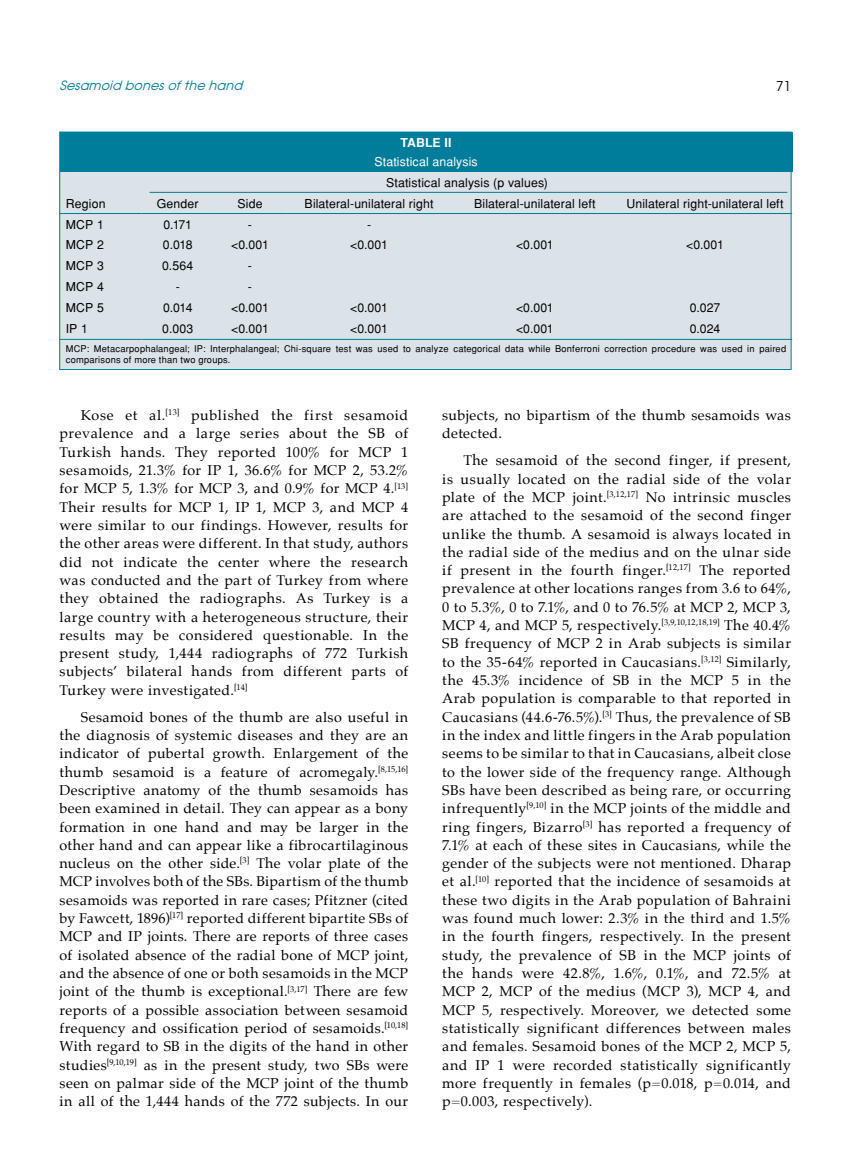
<style>
.page{position:relative;width:859px;height:1170px;background:#fff}
.page>*{position:absolute;margin:0;border:0;box-sizing:border-box;transform-origin:0 0}
.t1{font:14.25px/18.3px "Palatino";letter-spacing:.03em;color:#000;text-align:justify}
.t2{font:13.5px "Avant Garde Tr";color:#000}
.t3{font:italic 12.75px "Avant Garde Tr";color:#007d9a}
.t4{font:12.3px "Helvetica Normal Tr";letter-spacing:.01em;color:#000}
.t5{font:12.3px "Helvetica Normal Tr";letter-spacing:.015em;color:#fff}
.t6{font:700 12.3px "Helvetica Tr";letter-spacing:.015em;color:#fff}
.t7{font:9.3px/11.1px "Helvetica Normal Tr";letter-spacing:.02em;color:#000}
</style>
<div class="page">
<div style="left:60px;top:132px;width:731px;height:237px;background:#dbe2e8"></div>
<div style="left:60px;top:132px;width:732px;height:39px;background:#007d9a"></div>
<hr style="left:60px;top:213px;width:82px;height:1px;background:#007d9a">
<hr style="left:142px;top:213px;width:72px;height:1px;background:#007d9a">
<hr style="left:214px;top:213px;width:72px;height:1px;background:#007d9a">
<hr style="left:286px;top:213px;width:166px;height:1px;background:#007d9a">
<hr style="left:452px;top:213px;width:166px;height:1px;background:#007d9a">
<hr style="left:618px;top:213px;width:174px;height:1px;background:#007d9a">
<hr style="left:60px;top:339px;width:82px;height:1px;background:#007d9a">
<hr style="left:142px;top:339px;width:72px;height:1px;background:#007d9a">
<hr style="left:214px;top:339px;width:72px;height:1px;background:#007d9a">
<hr style="left:286px;top:339px;width:166px;height:1px;background:#007d9a">
<hr style="left:452px;top:339px;width:166px;height:1px;background:#007d9a">
<hr style="left:618px;top:339px;width:174px;height:1px;background:#007d9a">
<div style="left:60px;top:132px;width:731px;height:238px;border:1px solid #007d9a"></div>
<hr style="left:150px;top:192px;width:637px;height:1px;background:#007d9a">
<p class="t3" style="left:60px;top:78px;width:188px">Sesamoid bonesofthe hand</p>
<p class="t2" style="left:776px;top:77px;width:16px">71</p>
<p class="t6" style="left:400px;top:135px;width:53px">Table II</p>
<p class="t5" style="left:374px;top:154px;width:105px">Statistical analysis</p>
<p class="t4" style="left:386px;top:175px;width:163px">Statistical analysis (p values)</p>
<p class="t4" style="left:66px;top:196px;width:41px">Region</p>
<p class="t4" style="left:157px;top:196px;width:43px">Gender</p>
<p class="t4" style="left:237px;top:196px;width:27px">Side</p>
<p class="t4" style="left:305px;top:196px;width:130px">Bilateral-unilateral right</p>
<p class="t4" style="left:474px;top:196px;width:123px">Bilateral-unilateral left</p>
<p class="t4" style="left:626px;top:196px;width:159px">Unilateral right-unilateral left</p>
<p class="t4" style="left:66px;top:217px;width:40px">MCP 1</p>
<p class="t4" style="left:164px;top:217px;width:30px">0.171</p>
<p class="t4" style="left:248px;top:217px;width:6px">-</p>
<p class="t4" style="left:367px;top:217px;width:6px">-</p>
<p class="t4" style="left:66px;top:238px;width:40px">MCP 2</p>
<p class="t4" style="left:163px;top:238px;width:31px">0.018</p>
<p class="t4" style="left:231px;top:238px;width:39px">&lt;0.001</p>
<p class="t4" style="left:350px;top:238px;width:39px">&lt;0.001</p>
<p class="t4" style="left:516px;top:238px;width:39px">&lt;0.001</p>
<p class="t4" style="left:686px;top:238px;width:39px">&lt;0.001</p>
<p class="t4" style="left:66px;top:259px;width:40px">MCP 3</p>
<p class="t4" style="left:162px;top:259px;width:33px">0.564</p>
<p class="t4" style="left:248px;top:259px;width:6px">-</p>
<p class="t4" style="left:66px;top:280px;width:40px">MCP 4</p>
<p class="t4" style="left:176px;top:280px;width:6px">-</p>
<p class="t4" style="left:248px;top:280px;width:6px">-</p>
<p class="t4" style="left:66px;top:301px;width:40px">MCP 5</p>
<p class="t4" style="left:163px;top:301px;width:31px">0.014</p>
<p class="t4" style="left:231px;top:301px;width:39px">&lt;0.001</p>
<p class="t4" style="left:350px;top:301px;width:39px">&lt;0.001</p>
<p class="t4" style="left:516px;top:301px;width:39px">&lt;0.001</p>
<p class="t4" style="left:690px;top:301px;width:32px">0.027</p>
<p class="t4" style="left:66px;top:322px;width:24px">IP 1</p>
<p class="t4" style="left:162px;top:322px;width:32px">0.003</p>
<p class="t4" style="left:231px;top:322px;width:39px">&lt;0.001</p>
<p class="t4" style="left:350px;top:322px;width:39px">&lt;0.001</p>
<p class="t4" style="left:516px;top:322px;width:39px">&lt;0.001</p>
<p class="t4" style="left:690px;top:322px;width:32px">0.024</p>
<p class="t7" style="left:66px;top:343px;width:722px">MCP: Metacarpophalangeal; IP: Interphalangeal; Chi-square test was used to analyze categorical data while Bonferroni correction procedure was used in paired comparisons of more than two groups.</p>
<p class="t1" style="left:60px;top:406px;width:350px;text-indent:21px">Kose et al.<sup>[13]</sup> published the first sesamoid prevalence and a large series about the SB of Turkish hands. They reported 100% for MCP 1 sesamoids, 21.3% for IP 1, 36.6% for MCP 2, 53.2% for MCP 5, 1.3% for MCP 3, and 0.9% for MCP 4.<sup>[13] </sup>Their results for MCP 1, IP 1, MCP 3, and MCP 4 were similar to our findings. However, results for the other areas were different. In that study, authors did not indicate the center where the research was conducted and the part of Turkey from where they obtained the radiographs. As Turkey is a large country with a heterogeneous structure, their results may be considered questionable. In the present study, 1,444 radiographs of 772 Turkish subjects’ bilateral hands from different parts of Turkey were investigated.<sup>[14]</sup></p>
<p class="t1" style="left:60px;top:707px;width:350px;text-indent:21px">Sesamoid bones of the thumb are also useful in the diagnosis of systemic diseases and they are an indicator of pubertal growth. Enlargement of the thumb sesamoid is a feature of acromegaly.<sup>[8,15,16] </sup>Descriptive anatomy of the thumb sesamoids has been examined in detail. They can appear as a bony formation in one hand and may be larger in the other hand and can appear like a fibrocartilaginous nucleus on the other side.<sup>[3]</sup> The volar plate of the MCP involves both of the SBs. Bipartism of the thumb sesamoids was reported in rare cases; Pfitzner (cited by Fawcett, 1896)<sup>[17]</sup> reported different bipartite SBs of MCP and IP joints. There are reports of three cases of isolated absence of the radial bone of MCP joint, and the absence of one or both sesamoids in the MCP joint of the thumb is exceptional.<sup>[3,17]</sup> There are few reports of a possible association between sesamoid frequency and ossification period of sesamoids.<sup>[10,18] </sup>With regard to SB in the digits of the hand in other studies<sup>[9,10,19]</sup> as in the present study, two SBs were seen on palmar side of the MCP joint of the thumb in all of the 1,444 hands of the 772 subjects. In our</p>
<p class="t1" style="left:442px;top:406px;width:350px">subjects, no bipartism of the thumb sesamoids was detected.</p>
<p class="t1" style="left:442px;top:451px;width:350px;text-indent:21px">The sesamoid of the second finger, if present, is usually located on the radial side of the volar plate of the MCP joint.<sup>[3,12,17]</sup> No intrinsic muscles are attached to the sesamoid of the second finger unlike the thumb. A sesamoid is always located in the radial side of the medius and on the ulnar side if present in the fourth finger.<sup>[12,17]</sup> The reported prevalence at other locations ranges from 3.6 to 64%, 0 to 5.3%, 0 to 7.1%, and 0 to 76.5% at MCP 2, MCP 3, MCP 4, and MCP 5, respectively.<sup>[3,9,10,12,18,19]</sup> The 40.4% SB frequency of MCP 2 in Arab subjects is similar to the 35-64% reported in Caucasians.<sup>[3,12]</sup> Similarly, the 45.3% incidence of SB in the MCP 5 in the Arab population is comparable to that reported in Caucasians (44.6-76.5%).<sup>[3]</sup> Thus, the prevalence of SB in the index and little fingers in the Arab population seems to be similar to that in Caucasians, albeit close to the lower side of the frequency range. Although SBs have been described as being rare, or occurring infrequently<sup>[9,10]</sup> in the MCP joints of the middle and ring fingers, Bizarro<sup>[3]</sup> has reported a frequency of 7.1% at each of these sites in Caucasians, while the gender of the subjects were not mentioned. Dharap et al.<sup>[10]</sup> reported that the incidence of sesamoids at these two digits in the Arab population of Bahraini was found much lower: 2.3% in the third and 1.5% in the fourth fingers, respectively. In the present study, the prevalence of SB in the MCP joints of the hands were 42.8%, 1.6%, 0.1%, and 72.5% at MCP 2, MCP of the medius (MCP 3), MCP 4, and MCP 5, respectively. Moreover, we detected some statistically significant differences between males and females. Sesamoid bones of the MCP 2, MCP 5, and IP 1 were recorded statistically significantly more frequently in females (p=0.018, p=0.014, and p=0.003, respectively).</p>
</div>
